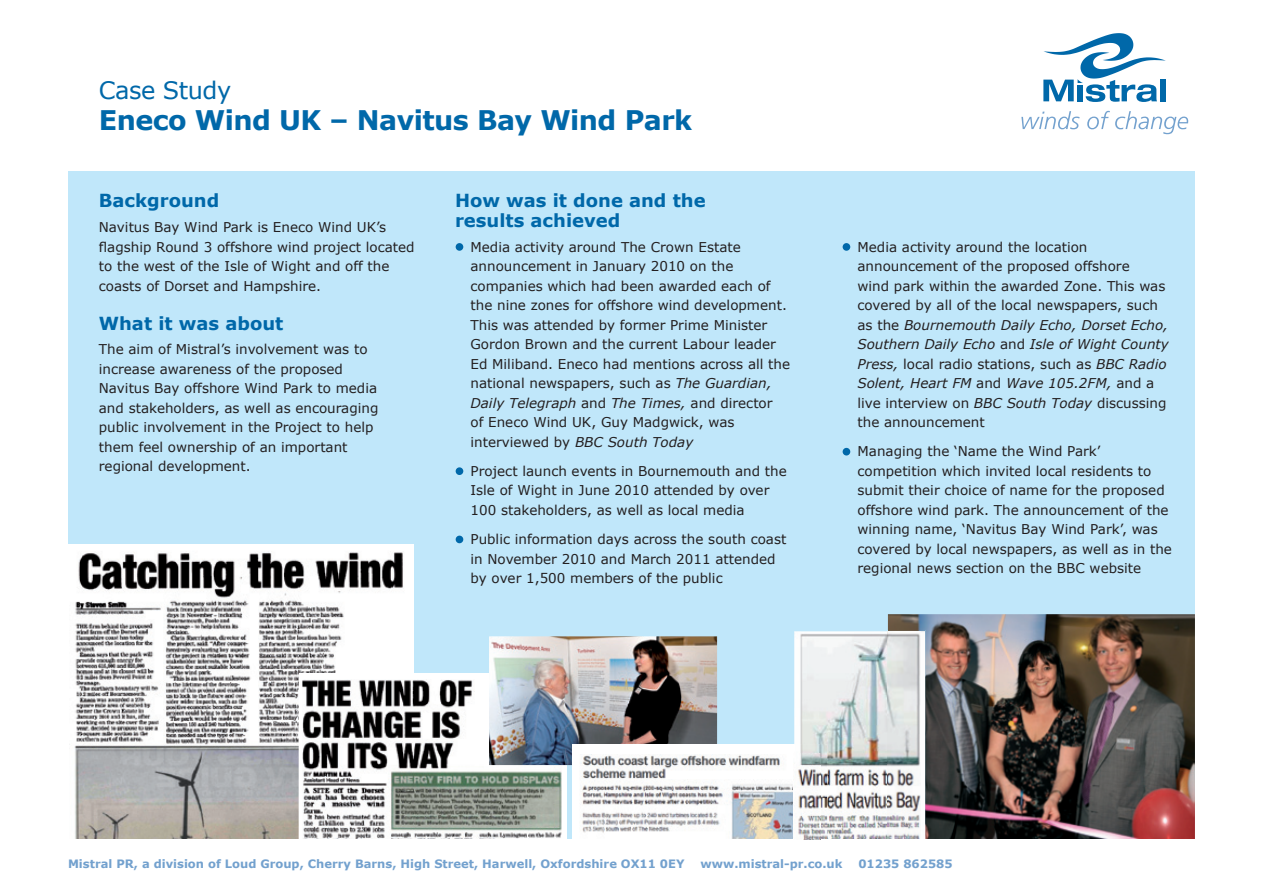
<style>
.page{position:relative;width:1263px;height:893px;background:#fff}
.page>*{position:absolute;margin:0;border:0;box-sizing:border-box;transform-origin:0 0}
.t1{font:700 27px "Verdana";letter-spacing:-.02em;color:#0068a9}
.t2{font:24px "Verdana";letter-spacing:-.02em;color:#0068a9}
.t3{font:700 18px/19.5px "Verdana";color:#0068a9}
.t4{font:13.5px/19.5px "Verdana";color:#231f20}
.t5{font:700 11.55px "Verdana";color:#73a1ce}
.s1{font-style:italic}
</style>
<div class="page">
<div style="left:68px;top:171px;width:1127px;height:668px;background:#c0e7fa"></div>
<div style="left:68px;top:544px;width:346px;height:295px;background:#fff"></div>
<img style="left:74px;top:552px;width:329px;height:287px">
<div style="left:299px;top:674px;width:267px;height:165px;background:#fff"></div>
<img style="left:302px;top:680px;width:262px;height:159px">
<div style="left:456px;top:243px;width:7px;height:8px;background:#0068a9;border-radius:50%"></div>
<div style="left:456px;top:467px;width:7px;height:8px;background:#0068a9;border-radius:50%"></div>
<div style="left:456px;top:536px;width:7px;height:7px;background:#0068a9;border-radius:50%"></div>
<div style="left:843px;top:243px;width:7px;height:8px;background:#0068a9;border-radius:50%"></div>
<div style="left:843px;top:448px;width:7px;height:7px;background:#0068a9;border-radius:50%"></div>
<svg style="left:1021px;top:111px;width:59px;height:18px"></svg>
<svg style="left:1087px;top:111px;width:101px;height:23px"></svg>
<svg style="left:1043px;top:33px;width:123px;height:69px"></svg>
<img style="left:489px;top:636px;width:90px;height:129px">
<div style="left:572px;top:744px;width:255px;height:95px;background:#fff"></div>
<img style="left:888px;top:614px;width:307px;height:225px">
<img style="left:579px;top:636px;width:214px;height:203px">
<img style="left:794px;top:630px;width:131px;height:209px">
<img style="left:794px;top:744px;width:33px;height:95px">
<img style="left:794px;top:754px;width:26px;height:85px">
<img style="left:888px;top:631px;width:36px;height:208px">
<h2 class="t2" style="left:99px;top:75px;width:134px">Case Study</h2>
<h1 class="t1" style="left:99px;top:103px;width:595px">Eneco Wind UK – Navitus Bay Wind Park</h1>
<h3 class="t3" style="left:99px;top:190px;width:122px">Background</h3>
<p class="t4" style="left:99px;top:217px;width:317px">Navitus Bay Wind Park is Eneco Wind UK’s flagship Round 3 offshore wind project located to the west of the Isle of Wight and off the coasts of Dorset and Hampshire.</p>
<h3 class="t3" style="left:99px;top:313px;width:186px">What it was about</h3>
<p class="t4" style="left:99px;top:339px;width:281px">The aim of Mistral’s involvement was to increase awareness of the proposed Navitus Bay offshore Wind Park to media and stakeholders, as well as encouraging public involvement in the Project to help them feel ownership of an important regional development.</p>
<h3 class="t3" style="left:455px;top:190px;width:252px">How was it done and the results achieved</h3>
<p class="t4" style="left:470px;top:237px;width:321px">Media activity around The Crown Estate announcement in January 2010 on the companies which had been awarded each of the nine zones for offshore wind development.<br>This was attended by former Prime Minister Gordon Brown and the current Labour leader Ed Miliband. Eneco had mentions across all the national newspapers, such as <span class="s1">The Guardian, Daily Telegraph</span> and <span class="s1">The Times,</span> and director<br>of Eneco Wind UK, Guy Madgwick, was interviewed by <span class="s1">BBC South Today</span></p>
<p class="t4" style="left:470px;top:461px;width:318px">Project launch events in Bournemouth and the<br>Isle of Wight in June 2010 attended by over<br>100 stakeholders, as well as local media</p>
<p class="t4" style="left:470px;top:529px;width:317px">Public information days across the south coast in November 2010 and March 2011 attended by over 1,500 members of the public</p>
<p class="t4" style="left:857px;top:237px;width:313px">Media activity around the location announcement of the proposed offshore<br>wind park within the awarded Zone. This was covered by all of the local newspapers, such as the <span class="s1">Bournemouth Daily Echo, Dorset Echo, Southern Daily Echo</span> and <span class="s1">Isle of Wight County Press,</span> local radio stations, such as <span class="s1">BBC Radio Solent, Heart FM</span> and <span class="s1">Wave 105.2FM,</span> and a live interview on <span class="s1">BBC South Today</span> discussing the announcement</p>
<p class="t4" style="left:857px;top:441px;width:316px">Managing the ‘Name the Wind Park’ competition which invited local residents to submit their choice of name for the proposed offshore wind park. The announcement of the winning name, ‘Navitus Bay Wind Park’, was covered by local newspapers, as well as in the regional news section on the BBC website</p>
<p class="t5" style="left:68px;top:857px;width:618px">Mistral PR, a division of Loud Group, Cherry Barns, High Street, Harwell, Oxfordshire OX11 0EY</p>
<p class="t5" style="left:700px;top:857px;width:144px">www.mistral-pr.co.uk</p>
<p class="t5" style="left:858px;top:857px;width:96px">01235 862585</p>
</div>
